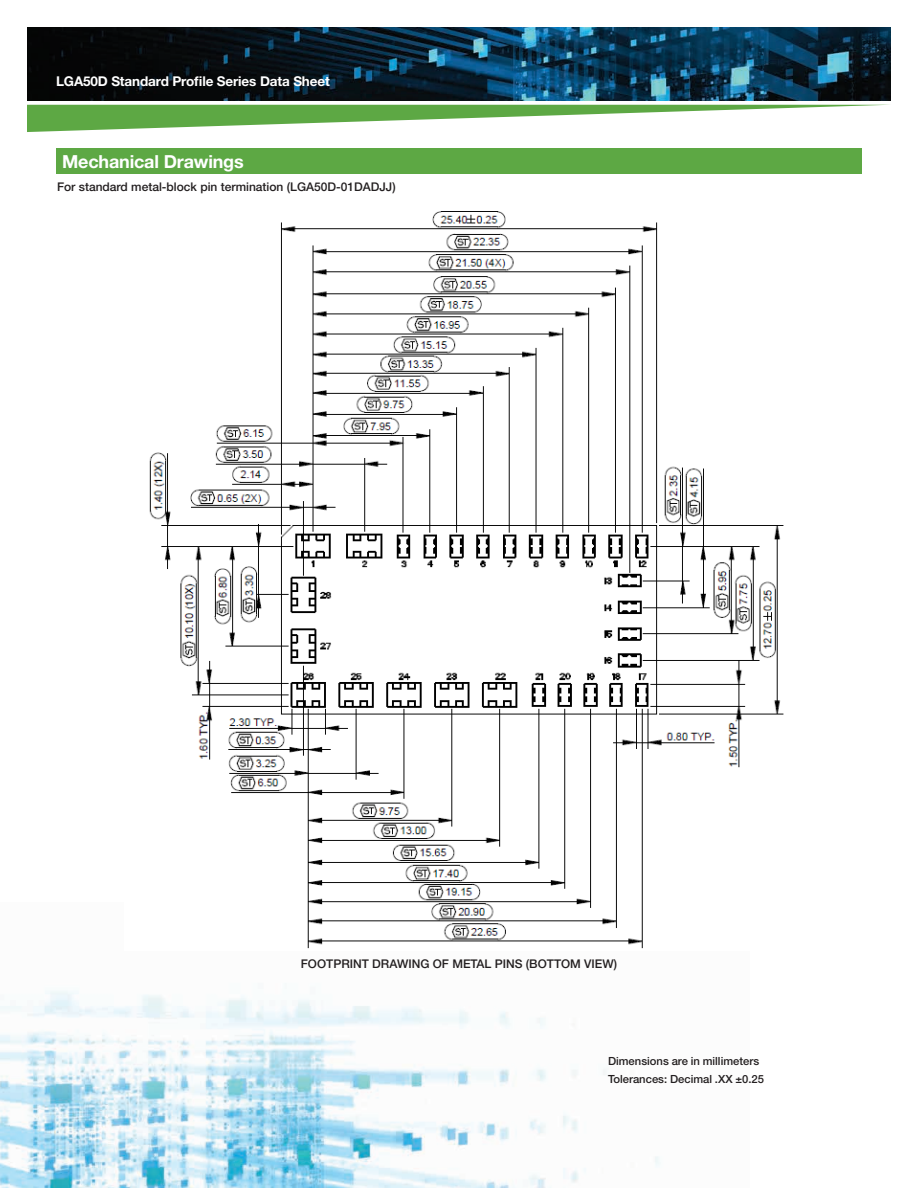
<style>
.page{position:relative;width:918px;height:1188px;background:#fff}
.page>*{position:absolute;margin:0;border:0;box-sizing:border-box;transform-origin:0 0}
.t1{font:700 18px "Helvetica Neue LT Std";letter-spacing:-.01em;color:#fff}
.t2{font:700 13.5px "Helvetica Neue LT Std";letter-spacing:-.01em;color:#fff}
.t3{font:500 12px "Helvetica Neue LT Std";color:#231f20}
.t4{font:500 11.25px/17.2px "Helvetica Neue LT Std";color:#231f20}
</style>
<div class="page">
<img style="left:27px;top:27px;width:864px;height:73px">
<svg style="left:27px;top:105px;width:854px;height:27px"></svg>
<img style="left:0;top:991px;width:660px;height:197px">
<div style="left:56px;top:148px;width:806px;height:26px;background:#5da844"></div>
<img style="left:149px;top:211px;width:635px;height:738px">
<p class="t2" style="left:56px;top:72px;width:275px">LGA50D Standard Profile Series Data Sheet</p>
<h1 class="t1" style="left:62px;top:150px;width:183px">Mechanical Drawings</h1>
<p class="t3" style="left:57px;top:180px;width:340px">For standard metal-block pin termination (LGA50D-01DADJJ)</p>
<p class="t3" style="left:301px;top:956px;width:318px">FOOTPRINT DRAWING OF METAL PINS (BOTTOM VIEW)</p>
<p class="t4" style="left:608px;top:1053px;width:158px">Dimensions are in millimeters<br>Tolerances: Decimal .XX ±0.25</p>
</div>
